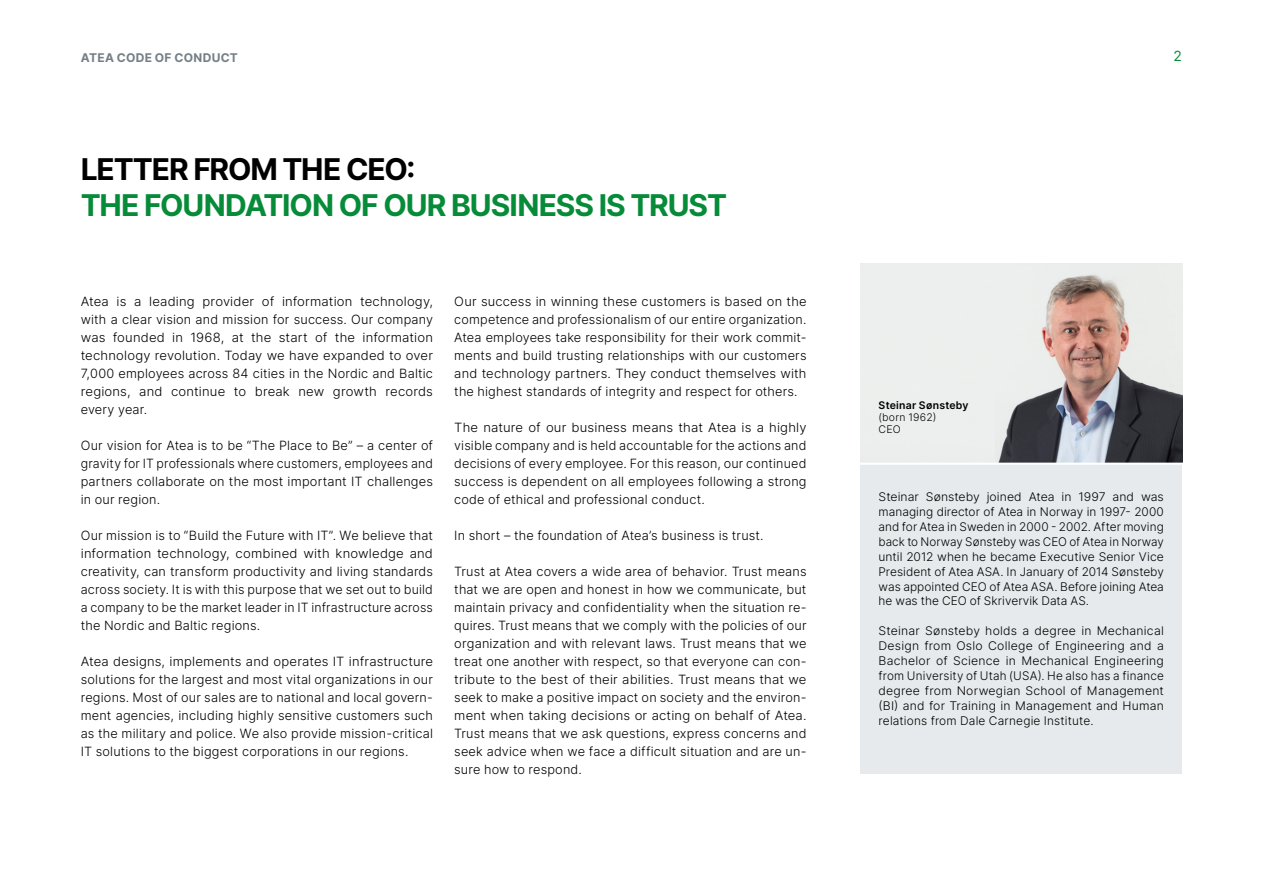
<style>
.page{position:relative;width:1263px;height:893px;background:#fff}
.page>*{position:absolute;margin:0;border:0;box-sizing:border-box;transform-origin:0 0}
.Heading_2{font:700 30px/35.7px "Inter";letter-spacing:-.035em;color:#068b38}
.t1{font:14.1px "Inter";color:#068b38}
.Body_FIRST{font:300 12.75px/18px "Inter";letter-spacing:.015em;color:#000;text-align:justify}
.t2{font:700 12px "Inter";letter-spacing:.025em;color:#737f86}
.Body_FIRST_2{font:300 11.85px/14.9px "Inter";letter-spacing:.005em;color:#000;text-align:justify}
.t3{font:600 10.5px/12px "Inter";letter-spacing:.025em;color:#000}
.s1{color:#000}
.s2{font-weight:300}
</style>
<div class="page">
<div style="left:860px;top:264px;width:322px;height:510px;background:#e7eaec"></div>
<img style="left:860px;top:275px;width:322px;height:188px">
<hr style="left:857px;top:463px;width:328px;height:2px;background:#fff">
<p class="t2" style="left:81px;top:49px;width:159px">ATEA CODE OF CONDUCT</p>
<p class="t1" style="left:1173px;top:46px;width:11px">2</p>
<p class="Heading_2" style="left:81px;top:151px;width:648px"><span class="s1">LETTER FROM THE CEO:<br></span>THE FOUNDATION OF OUR BUSINESS IS TRUST</p>
<p class="Body_FIRST" style="left:81px;top:292px;width:354px">Atea is a leading provider of information technology, with a clear vision and mission for success. Our company was founded in 1968, at the start of the information technology revolution. Today we have expanded to over 7,000 employees across 84 cities in the Nordic and Baltic regions, and continue to break new growth records every year.</p>
<p class="Body_FIRST" style="left:81px;top:436px;width:354px">Our vision for Atea is to be “The Place to Be” – a center of gravity for IT professionals where customers, employees and partners collaborate on the most important IT challenges in our region.</p>
<p class="Body_FIRST" style="left:81px;top:526px;width:354px">Our mission is to “Build the Future with IT”. We believe that information technology, combined with knowledge and creativity, can transform productivity and living standards across society. It is with this purpose that we set out to build a company to be the market leader in IT infrastructure across the Nordic and Baltic regions.</p>
<p class="Body_FIRST" style="left:81px;top:652px;width:354px">Atea designs, implements and operates IT infrastructure solutions for the largest and most vital organizations in our regions. Most of our sales are to national and local govern&shy;ment agencies, including highly sensitive customers such as the military and police. We also provide mission-critical IT solutions to the biggest corporations in our regions.</p>
<p class="Body_FIRST" style="left:454px;top:292px;width:354px">Our success in winning these customers is based on the competence and professionalism of our entire organization.<br>Atea employees take responsibility for their work commit&shy;ments and build trusting relationships with our customers and technology partners. They conduct themselves with the highest standards of integrity and respect for others.</p>
<p class="Body_FIRST" style="left:454px;top:418px;width:354px">The nature of our business means that Atea is a highly visible company and is held accountable for the actions and decisions of every employee. For this reason, our continued success is dependent on all employees following a strong code of ethical and professional conduct.</p>
<p class="Body_FIRST" style="left:454px;top:526px;width:311px">In short – the foundation of Atea’s business is trust.</p>
<p class="Body_FIRST" style="left:454px;top:562px;width:354px">Trust at Atea covers a wide area of behavior. Trust means that we are open and honest in how we communicate, but maintain privacy and confidentiality when the situation re&shy;quires. Trust means that we comply with the policies of our organization and with relevant laws. Trust means that we treat one another with respect, so that everyone can con&shy;tribute to the best of their abilities. Trust means that we seek to make a positive impact on society and the environ&shy;ment when taking decisions or acting on behalf of Atea.<br>Trust means that we ask questions, express concerns and seek advice when we face a difficult situation and are un&shy;sure how to respond.</p>
<p class="t3" style="left:878px;top:399px;width:92px">Steinar Sønsteby <span class="s2">(born 1962)<br>CEO</span></p>
<p class="Body_FIRST_2" style="left:878px;top:489px;width:287px">Steinar Sønsteby joined Atea in 1997 and was managing director of Atea in Norway in 1997- 2000 and for Atea in Sweden in 2000 - 2002. After moving back to Norway Sønsteby was CEO of Atea in Norway until 2012 when he became Executive Senior Vice President of Atea ASA. In January of 2014 Sønsteby was appointed CEO of Atea ASA. Before joining Atea he was the CEO of Skrivervik Data AS.</p>
<p class="Body_FIRST_2" style="left:878px;top:623px;width:287px">Steinar Sønsteby holds a degree in Mechanical Design from Oslo College of Engineering and a Bachelor of Science in Mechanical Engineering from University of Utah (USA). He also has a finance degree from Norwegian School of Management (BI) and for Training in Management and Human relations from Dale Carnegie Institute.</p>
</div>
